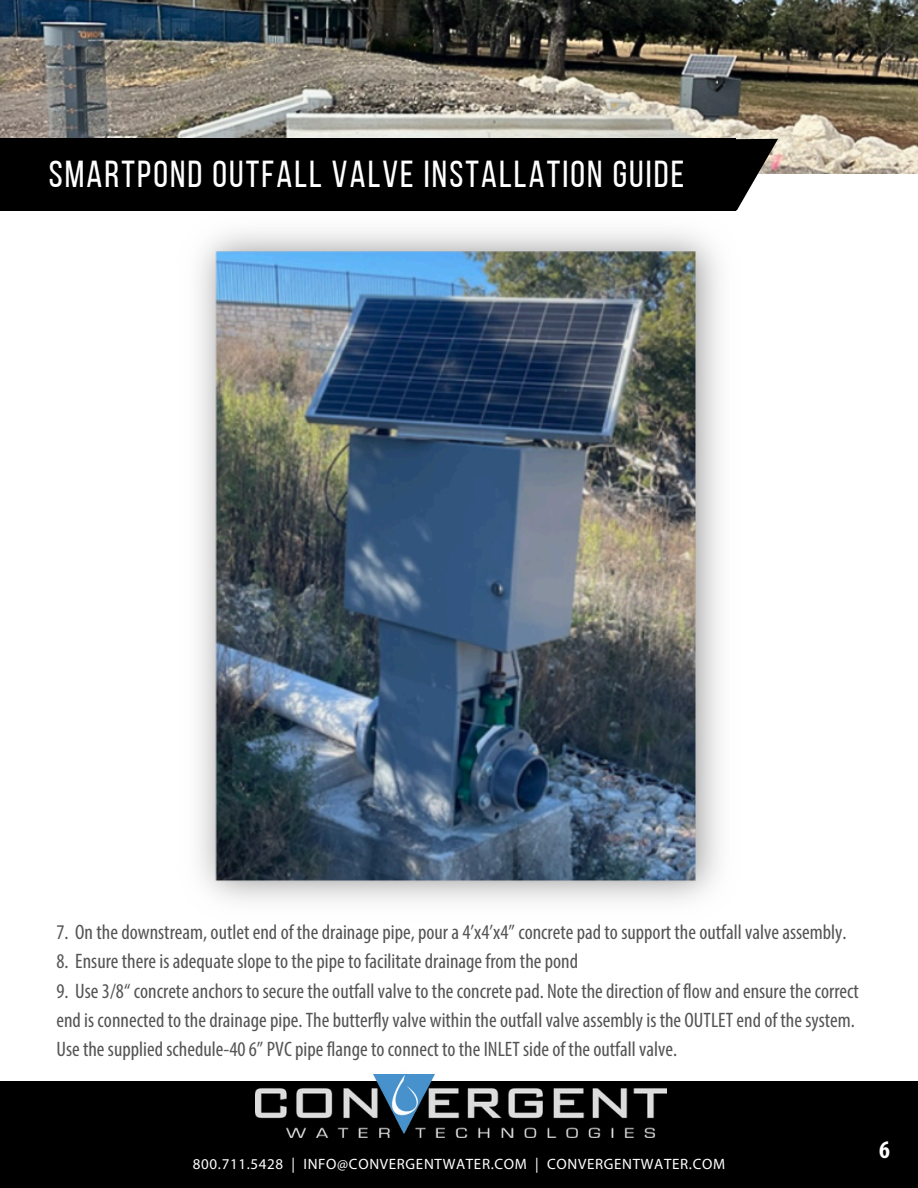
<style>
.page{position:relative;width:918px;height:1188px;background:#fff}
.page>*{position:absolute;margin:0;border:0;box-sizing:border-box;transform-origin:0 0}
.t1{font:37.5px "Bebas Neue";letter-spacing:.055em;color:#fff}
.t2{font:700 condensed 25.5px "Myriad Pro";color:#fff}
.t3{font:condensed 21px/29.2px "Myriad Pro";color:#545454}
.t4{font:15px "Myriad Pro";letter-spacing:.045em;color:#fff}
</style>
<div class="page">
<img style="left:0;top:0;width:918px;height:173px">
<div style="left:0;top:1082px;width:918px;height:106px;background:#000"></div>
<img style="left:256px;top:1074px;width:410px;height:64px">
<img style="left:374px;top:1074px;width:60px;height:60px">
<img style="left:198px;top:231px;width:522px;height:671px">
<div style="left:0;top:139px;width:736px;height:72px;background:#000"></div>
<svg style="left:736px;top:139px;width:42px;height:72px"></svg>
<p class="t1" style="left:49px;top:159px;width:637px">SMARTPOND OUTFALL VALVE INSTALLATION GUiDE</p>
<h1 class="t3" style="left:56px;top:919px;width:792px">7. On the downstream, outlet end of the drainage pipe, pour a 4’x4’x4” concrete pad to support the outfall valve assembly.</h1>
<h1 class="t3" style="left:56px;top:949px;width:523px">8. Ensure there is adequate slope to the pipe to facilitate drainage from the pond</h1>
<h1 class="t3" style="left:56px;top:978px;width:804px">9. Use 3/8“ concrete anchors to secure the outfall valve to the concrete pad. Note the direction of flow and ensure the correct end is connected to the drainage pipe. The butterfly valve within the outfall valve assembly is the OUTLET end of the system.<br>Use the supplied schedule-40 6” PVC pipe flange to connect to the INLET side of the outfall valve.</h1>
<p class="t4" style="left:193px;top:1158px;width:534px">800.711.5428 | INFO@CONVERGENTWATER.COM | CONVERGENTWATER.COM</p>
<p class="t2" style="left:879px;top:1139px;width:12px">6</p>
</div>
